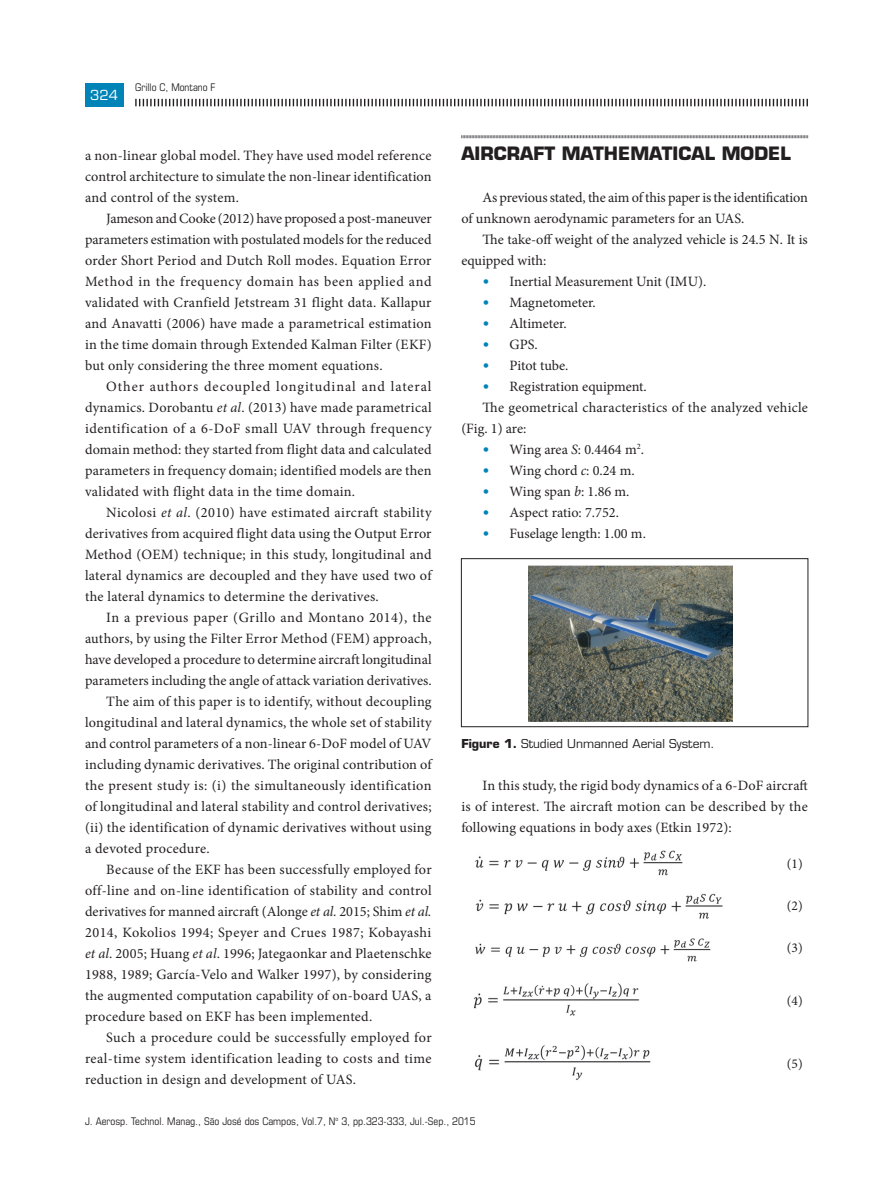
<style>
.page{position:relative;width:893px;height:1191px;background:#fff}
.page>*{position:absolute;margin:0;border:0;box-sizing:border-box;transform-origin:0 0}
.t1{font:700 18px "Eurostile LT Std";color:#231f20}
.t2{font:14.25px/21px "Minion Pro";letter-spacing:.015em;color:#231f20;text-align:justify}
.t3{font:14.25px/21px "Minion Pro";letter-spacing:-.01em;color:#231f20}
.t4{font:14.25px "Minion Pro";letter-spacing:-.005em;color:#231f20}
.t5{font:14.25px "Minion Pro";letter-spacing:.035em;color:#231f20}
.t6{font:14.25px "Minion Pro";letter-spacing:.04em;color:#231f20}
.t7{font:13.5px "Minion Pro";color:#231f20}
.t8{font:13.5px "Eurostile LT Std";color:#fff}
.t9{font:12px "Eurostile LT Std";color:#231f20}
.t10{font:condensed 10.5px "Eurostile LT Std";color:#231f20}
.s1{font-style:italic}
.s2{font-family:"Eurostile LT Std";font-weight:700;font-size:12px;color:#0083b6}
.s3{font-weight:700}
</style>
<div class="page">
<svg style="left:135px;top:99px;width:673px;height:7px"></svg>
<div style="left:85px;top:83px;width:38px;height:23px;background:#0083b6"></div>
<img style="left:529px;top:565px;width:203px;height:156px">
<div style="left:461px;top:558px;width:347px;height:169px;border:1px solid #231f20"></div>
<img style="left:475px;top:850px;width:208px;height:26px">
<img style="left:475px;top:893px;width:248px;height:26px">
<img style="left:475px;top:938px;width:236px;height:24px">
<img style="left:474px;top:983px;width:166px;height:33px">
<img style="left:474px;top:1045px;width:177px;height:35px">
<svg style="left:461px;top:135px;width:347px;height:4px"></svg>
<p class="t8" style="left:90px;top:86px;width:29px">324</p>
<p class="t10" style="left:135px;top:81px;width:82px">Grillo C, Montano F</p>
<p class="t2" style="left:85px;top:144px;width:348px">a non-linear global model. They have used model reference control architecture to simulate the non-linear identification and control of the system.</p>
<p class="t2" style="left:85px;top:207px;width:348px;text-indent:21px">Jameson and Cooke (2012) have proposed a post-maneuver parameters estimation with postulated models for the reduced order Short Period and Dutch Roll modes. Equation Error Method in the frequency domain has been applied and validated with Cranfield Jetstream 31 flight data. Kallapur and Anavatti (2006) have made a parametrical estimation in the time domain through Extended Kalman Filter (EKF) but only considering the three moment equations.</p>
<p class="t2" style="left:85px;top:376px;width:348px;text-indent:21px">Other authors decoupled longitudinal and lateral dynamics. Dorobantu <span class="s1">et al</span>. (2013) have made parametrical identification of a 6-DoF small UAV through frequency domain method: they started from flight data and calculated parameters in frequency domain; identified models are then validated with flight data in the time domain.</p>
<p class="t2" style="left:85px;top:502px;width:348px;text-indent:21px">Nicolosi <span class="s1">et al</span>. (2010) have estimated aircraft stability derivatives from acquired flight data using the Output Error Method (OEM) technique; in this study, longitudinal and lateral dynamics are decoupled and they have used two of the lateral dynamics to determine the derivatives.</p>
<p class="t6" style="left:106px;top:607px;width:327px">In a previous paper (Grillo and Montano 2014), the</p>
<p class="t2" style="left:85px;top:628px;width:348px">authors, by using the Filter Error Method (FEM) approach,</p>
<p class="t2" style="left:85px;top:649px;width:348px">have developed a procedure to determine aircraft longitudinal</p>
<p class="t2" style="left:85px;top:670px;width:348px">parameters including the angle of attack variation derivatives.</p>
<p class="t2" style="left:106px;top:691px;width:327px">The aim of this paper is to identify, without decoupling</p>
<p class="t2" style="left:85px;top:712px;width:348px">longitudinal and lateral dynamics, the whole set of stability</p>
<p class="t2" style="left:85px;top:733px;width:348px">and control parameters of a non-linear 6-DoF model of UAV</p>
<p class="t2" style="left:85px;top:754px;width:348px">including dynamic derivatives. The original contribution of</p>
<p class="t2" style="left:85px;top:775px;width:348px">the present study is: (i) the simultaneously identification</p>
<p class="t2" style="left:85px;top:796px;width:348px">of longitudinal and lateral stability and control derivatives;</p>
<p class="t2" style="left:85px;top:817px;width:348px">(ii) the identification of dynamic derivatives without using</p>
<p class="t2" style="left:85px;top:838px;width:126px">a devoted procedure.</p>
<p class="t2" style="left:106px;top:859px;width:327px">Because of the EKF has been successfully employed for</p>
<p class="t2" style="left:85px;top:880px;width:348px">off-line and on-line identification of stability and control</p>
<p class="t2" style="left:85px;top:901px;width:348px">derivatives for manned aircraft (Alonge <span class="s1">et al.</span> 2015; Shim <span class="s1">et al.</span></p>
<p class="t5" style="left:85px;top:923px;width:348px">2014, Kokolios 1994; Speyer and Crues 1987; Kobayashi</p>
<p class="t2" style="left:85px;top:943px;width:348px"><span class="s1">et al</span>. 2005; Huang <span class="s1">et al</span>. 1996; Jategaonkar and Plaetenschke</p>
<p class="t2" style="left:85px;top:964px;width:348px">1988, 1989; García-Velo and Walker 1997), by considering</p>
<p class="t2" style="left:85px;top:985px;width:348px">the augmented computation capability of on-board UAS, a</p>
<p class="t2" style="left:85px;top:1006px;width:289px">procedure based on EKF has been implemented.</p>
<p class="t2" style="left:106px;top:1027px;width:327px">Such a procedure could be successfully employed for</p>
<p class="t2" style="left:85px;top:1048px;width:348px">real-time system identification leading to costs and time</p>
<p class="t2" style="left:85px;top:1069px;width:273px">reduction in design and development of UAS.</p>
<p class="t1" style="left:461px;top:142px;width:331px">AIRCRAFT MATHEMATICAL MODEL</p>
<p class="t3" style="left:461px;top:186px;width:348px;text-indent:21px">As previous stated, the aim of this paper is the identification of unknown aerodynamic parameters for an UAS.</p>
<p class="t2" style="left:461px;top:228px;width:348px;text-indent:21px">The take-off weight of the analyzed vehicle is 24.5 N. It is equipped with:</p>
<p class="t2" style="left:483px;top:270px;width:225px"><span class="s2">•</span> Inertial Measurement Unit (IMU).</p>
<p class="t4" style="left:483px;top:292px;width:115px"><span class="s2">•</span> Magnetometer.</p>
<p class="t2" style="left:483px;top:312px;width:86px"><span class="s2">•</span> Altimeter.</p>
<p class="t2" style="left:483px;top:333px;width:57px"><span class="s2">•</span> GPS.</p>
<p class="t3" style="left:483px;top:354px;width:87px"><span class="s2">•</span> Pitot tube.</p>
<p class="t2" style="left:483px;top:375px;width:166px"><span class="s2">•</span> Registration equipment.</p>
<p class="t2" style="left:483px;top:396px;width:327px">The geometrical characteristics of the analyzed vehicle</p>
<p class="t2" style="left:461px;top:417px;width:67px">(Fig. 1) are:</p>
<p class="t2" style="left:483px;top:438px;width:163px"><span class="s2">•</span> Wing area <span class="s1">S</span>: 0.4464 m<sup>2</sup>.</p>
<p class="t4" style="left:483px;top:460px;width:154px"><span class="s2">•</span> Wing chord <span class="s1">c</span>: 0.24 m.</p>
<p class="t4" style="left:483px;top:481px;width:148px"><span class="s2">•</span> Wing span <span class="s1">b</span>: 1.86 m.</p>
<p class="t2" style="left:483px;top:501px;width:138px"><span class="s2">•</span> Aspect ratio: 7.752.</p>
<p class="t2" style="left:483px;top:522px;width:165px"><span class="s2">•</span> Fuselage length: 1.00 m.</p>
<p class="t9" style="left:461px;top:736px;width:255px"><span class="s3">Figure 1.</span> Studied Unmanned Aerial System.</p>
<p class="t2" style="left:461px;top:774px;width:348px;text-indent:21px">In this study, the rigid body dynamics of a 6-DoF aircraft is of interest. The aircraft motion can be described by the following equations in body axes (Etkin 1972):</p>
<p class="t7" style="left:787px;top:855px;width:17px">(1)</p>
<p class="t7" style="left:787px;top:897px;width:17px">(2)</p>
<p class="t7" style="left:787px;top:939px;width:17px">(3)</p>
<p class="t7" style="left:787px;top:991px;width:17px">(4)</p>
<p class="t7" style="left:787px;top:1054px;width:17px">(5)</p>
<p class="t10" style="left:85px;top:1114px;width:392px">J. Aerosp. Technol. Manag., São José dos Campos, Vol.7, N<sup>o</sup> 3, pp.323-333, Jul.-Sep., 2015</p>
</div>
